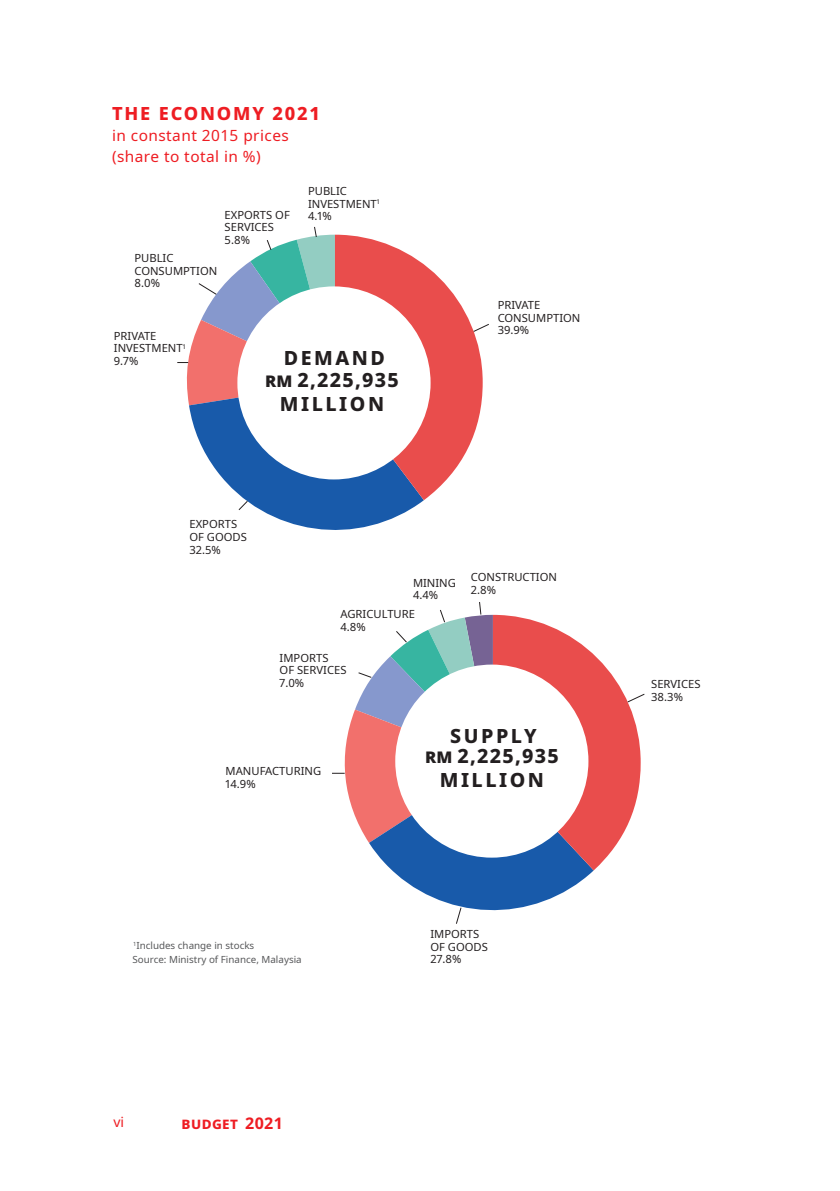
<style>
.page{position:relative;width:840px;height:1191px;background:#fff}
.page>*{position:absolute;margin:0;border:0;box-sizing:border-box;transform-origin:0 0}
.t1{font:800 19.6px/23.8px "Noto Sans";letter-spacing:.13em;color:#231f20;text-align:center}
.t2{font:800 18.2px "Noto Sans";letter-spacing:.1em;color:#ee1d23}
.t3{font:700 16px "Noto Sans";letter-spacing:.025em;color:#ee1d23}
.t4{font:15.4px/21px "Noto Sans";letter-spacing:.03em;color:#ee1d23}
.t5{font:14px "Noto Sans";color:#ee1d23}
.t6{font:11.2px/12.6px "Noto Sans";color:#231f20}
.t7{font:9.8px/14.2px "Noto Sans";color:#57585a}
</style>
<div class="page">
<svg style="left:177px;top:226px;width:312px;height:304px"></svg>
<svg style="left:332px;top:602px;width:312px;height:322px"></svg>
<p class="t2" style="left:112px;top:100px;width:209px">THE ECONOMY 2021</p>
<p class="t4" style="left:112px;top:126px;width:178px">in constant 2015 prices (share to total in %)</p>
<p class="t6" style="left:134px;top:252px;width:84px">PUBLIC<br>CONSUMPTION<br>8.0%</p>
<p class="t6" style="left:224px;top:209px;width:67px">EXPORTS OF<br>SERVICES<br>5.8%</p>
<p class="t6" style="left:308px;top:185px;width:73px">PUBLIC<br>INVESTMENT<sup>1<br></sup>4.1%</p>
<p class="t6" style="left:114px;top:330px;width:73px">PRIVATE<br>INVESTMENT<sup>1<br></sup>9.7%</p>
<p class="t1" style="left:284px;top:346px;width:103px">DEMAND</p>
<p class="t1" style="left:265px;top:368px;width:135px">RM 2,225,935<br>MILLION</p>
<p class="t6" style="left:497px;top:299px;width:84px">PRIVATE<br>CONSUMPTION<br>39.9%</p>
<p class="t6" style="left:189px;top:518px;width:59px">EXPORTS<br>OF GOODS<br>32.5%</p>
<p class="t6" style="left:413px;top:576px;width:44px">MINING<br>4.4%</p>
<p class="t6" style="left:340px;top:608px;width:76px">AGRICULTURE<br>4.8%</p>
<p class="t6" style="left:279px;top:651px;width:68px">IMPORTS<br>OF SERVICES<br>7.0%</p>
<p class="t6" style="left:470px;top:571px;width:88px">CONSTRUCTION<br>2.8%</p>
<p class="t6" style="left:225px;top:765px;width:97px">MANUFACTURING<br>14.9%</p>
<p class="t7" style="left:132px;top:938px;width:171px"><sup>1</sup>Includes change in stocks<br>Source: Ministry of Finance, Malaysia</p>
<p class="t5" style="left:113px;top:1111px;width:12px">vi</p>
<h3 class="t3" style="left:181px;top:1111px;width:103px">budget 2021</h3>
<p class="t1" style="left:450px;top:724px;width:88px">SUPPLY</p>
<p class="t1" style="left:425px;top:744px;width:135px">RM 2,225,935<br>MILLION</p>
<p class="t6" style="left:430px;top:928px;width:59px">IMPORTS<br>OF GOODS<br>27.8%</p>
<p class="t6" style="left:651px;top:678px;width:51px">SERVICES<br>38.3%</p>
</div>
